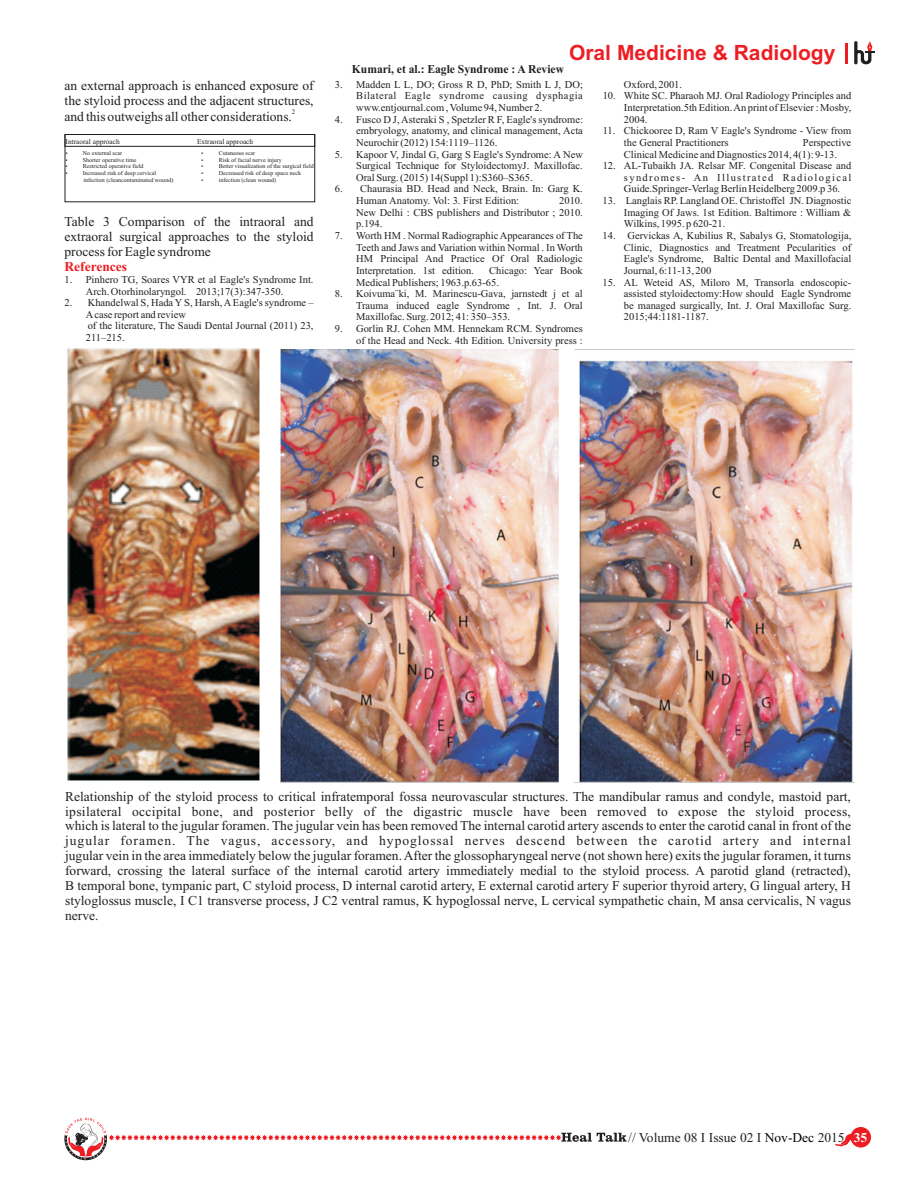
<style>
.page{position:relative;width:915px;height:1191px;background:#fff}
.page>*{position:absolute;margin:0;border:0;box-sizing:border-box;transform-origin:0 0}
.t1{font:700 21px "Arial";color:#ee1d23}
.t2{font:13.5px/15px "Times New Roman";color:#231f20;text-align:justify}
.t3{font:700 13.5px "Times New Roman";color:#ee1d23}
.t4{font:700 12px "Times New Roman";color:#231f20;scale:.96 1}
.t5{font:10.5px "Times New Roman";color:#231f20}
.t6{font:10.5px "Times New Roman";letter-spacing:.05em;color:#231f20}
.t7{font:10.5px "Times New Roman";letter-spacing:.13em;color:#231f20}
.t8{font:7.35px "Times New Roman";color:#231f20}
.t9{font:6.75px "Times New Roman";color:#231f20}
.t10{font:6px/6.6px "Times New Roman";color:#231f20}
.s1{color:#000}
.s2{font-weight:700;color:#fff}
</style>
<div class="page">
<svg style="left:835px;top:1127px;width:35px;height:20px"></svg>
<svg style="left:64px;top:1117px;width:562px;height:43px"></svg>
<img style="left:67px;top:348px;width:193px;height:433px">
<img style="left:280px;top:349px;width:278px;height:433px">
<img style="left:574px;top:349px;width:280px;height:433px">
<div style="left:65px;top:134px;width:250px;height:12px;border:1px solid #231f20"></div>
<svg style="left:854px;top:41px;width:20px;height:24px"></svg>
<hr style="left:845px;top:44px;width:2px;height:20px;background:#ee1d23">
<h1 class="t1" style="left:569px;top:45px;width:268px">Oral Medicine &amp; Radiology</h1>
<p class="t4" style="left:352px;top:65px;width:222px">Kumari, et al.: Eagle Syndrome : A Review</p>
<p class="t2" style="left:65px;top:80px;width:250px">an external approach is enhanced exposure of</p>
<p class="t5" style="left:335px;top:80px;width:249px">3. Madden L L, DO; Gross R D, PhD; Smith L J, DO;</p>
<p class="t5" style="left:623px;top:80px;width:60px">Oxford, 2001.</p>
<p class="t6" style="left:356px;top:92px;width:228px">Bilateral Eagle syndrome causing dysphagia</p>
<p class="t5" style="left:602px;top:92px;width:250px">10. White SC. Pharaoh MJ. Oral Radiology Principles and</p>
<p class="t2" style="left:65px;top:95px;width:250px">the styloid process and the adjacent structures,</p>
<p class="t5" style="left:356px;top:104px;width:188px">www.entjournal.com , Volume 94, Number 2.</p>
<p class="t5" style="left:623px;top:104px;width:229px">Interpretation.5th Edition. An print of Elsevier : Mosby,</p>
<p class="t9" style="left:292px;top:110px;width:5px">2</p>
<p class="t2" style="left:65px;top:110px;width:229px">and this outweighs all other considerations.</p>
<p class="t5" style="left:335px;top:115px;width:249px">4. Fusco D J, Asteraki S , Spetzler R F, Eagle's syndrome:</p>
<p class="t5" style="left:623px;top:115px;width:25px">2004.</p>
<p class="t5" style="left:356px;top:127px;width:228px">embryology, anatomy, and clinical management, Acta</p>
<p class="t5" style="left:602px;top:127px;width:250px">11. Chickooree D, Ram V Eagle's Syndrome - View from</p>
<p class="t5" style="left:356px;top:139px;width:143px">Neurochir (2012) 154:1119–1126.</p>
<p class="t5" style="left:623px;top:139px;width:106px">the General Practitioners</p>
<p class="t5" style="left:802px;top:139px;width:50px">Perspective</p>
<p class="t5" style="left:335px;top:150px;width:249px">5. Kapoor V, Jindal G, Garg S Eagle's Syndrome: A New</p>
<p class="t5" style="left:623px;top:150px;width:214px">Clinical Medicine and Diagnostics 2014, 4(1): 9-13.</p>
<p class="t5" style="left:356px;top:162px;width:228px">Surgical Technique for StyloidectomyJ. Maxillofac.</p>
<p class="t5" style="left:602px;top:162px;width:250px">12. AL-Tubaikh JA. Relsar MF. Congenital Disease and</p>
<p class="t5" style="left:356px;top:173px;width:178px">Oral Surg. (2015) 14(Suppl 1):S360–S365.</p>
<p class="t7" style="left:623px;top:173px;width:229px">syndromes- An Illustrated Radiological</p>
<p class="t5" style="left:335px;top:185px;width:249px">6. Chaurasia BD. Head and Neck, Brain. In: Garg K.</p>
<p class="t5" style="left:623px;top:185px;width:218px">Guide.Springer-Verlag Berlin Heidelberg 2009.p 36.</p>
<p class="t5" style="left:356px;top:197px;width:164px">Human Anatomy. Vol: 3. First Edition:</p>
<p class="t5" style="left:559px;top:197px;width:25px">2010.</p>
<p class="t5" style="left:602px;top:197px;width:250px">13. Langlais RP. Langland OE. Christoffel JN. Diagnostic</p>
<p class="t5" style="left:356px;top:208px;width:228px">New Delhi : CBS publishers and Distributor ; 2010.</p>
<p class="t5" style="left:623px;top:208px;width:229px">Imaging Of Jaws. 1st Edition. Baltimore : William &amp;</p>
<p class="t2" style="left:64px;top:215px;width:250px">Table 3 Comparison of the intraoral and</p>
<p class="t5" style="left:356px;top:220px;width:28px">p.194.</p>
<p class="t5" style="left:623px;top:220px;width:103px">Wilkins, 1995. p 620-21.</p>
<p class="t2" style="left:64px;top:230px;width:250px">extraoral surgical approaches to the styloid</p>
<p class="t5" style="left:335px;top:232px;width:249px">7. Worth HM . Normal Radiographic Appearances of The</p>
<p class="t5" style="left:602px;top:232px;width:250px">14. Gervickas A, Kubilius R, Sabalys G, Stomatologija,</p>
<p class="t5" style="left:356px;top:243px;width:228px">Teeth and Jaws and Variation within Normal . In Worth</p>
<p class="t5" style="left:623px;top:243px;width:229px">Clinic, Diagnostics and Treatment Pecularities of</p>
<p class="t8" style="left:66px;top:139px;width:56px">Intraoral approach</p>
<p class="t8" style="left:197px;top:139px;width:58px">Extraoral approach</p>
<p class="t10" style="left:83px;top:150px;width:92px">No external scar<br>Shorter operative time<br>Restricted operative field<br>Increased risk of deep cervical infection (cleancontaminated wound)</p>
<p class="t10" style="left:218px;top:150px;width:97px">Cutaneous scar<br>Risk of facial nerve injury<br>Better visualization of the surgical field<br>Decreased risk of deep space neck infection (clean wound)</p>
<p class="t2" style="left:64px;top:245px;width:148px">process for Eagle syndrome</p>
<p class="t5" style="left:356px;top:255px;width:228px">HM Principal And Practice Of Oral Radiologic</p>
<p class="t5" style="left:623px;top:255px;width:229px">Eagle's Syndrome, Baltic Dental and Maxillofacial</p>
<p class="t5" style="left:356px;top:266px;width:119px">Interpretation. 1st edition.</p>
<p class="t5" style="left:489px;top:266px;width:95px">Chicago: Year Book</p>
<p class="t5" style="left:623px;top:266px;width:89px">Journal, 6:11-13, 200</p>
<p class="t3" style="left:64px;top:261px;width:64px">References</p>
<p class="t5" style="left:64px;top:276px;width:250px">1. Pinhero TG, Soares VYR et al Eagle's Syndrome Int.</p>
<p class="t5" style="left:356px;top:278px;width:144px">Medical Publishers; 1963.p.63-65.</p>
<p class="t5" style="left:602px;top:278px;width:250px">15. AL Weteid AS, Miloro M, Transorla endoscopic-</p>
<p class="t5" style="left:86px;top:287px;width:199px">Arch. Otorhinolaryngol. 2013;17(3):347-350.</p>
<p class="t5" style="left:335px;top:290px;width:249px">8. Koivuma¨ki, M. Marinescu-Gava, jarnstedt j et al</p>
<p class="t5" style="left:623px;top:290px;width:229px">assisted styloidectomy:How should Eagle Syndrome</p>
<p class="t5" style="left:64px;top:299px;width:250px">2. Khandelwal S, Hada Y S, Harsh, AEagle's syndrome –</p>
<p class="t5" style="left:356px;top:301px;width:228px">Trauma induced eagle Syndrome , Int. J. Oral</p>
<p class="t5" style="left:623px;top:301px;width:229px">be managed surgically, Int. J. Oral Maxillofac Surg.</p>
<p class="t5" style="left:86px;top:310px;width:102px">Acase report and review</p>
<p class="t5" style="left:356px;top:313px;width:155px">Maxillofac. Surg. 2012; 41: 350–353.</p>
<p class="t5" style="left:623px;top:313px;width:86px">2015;44:1181-1187.</p>
<p class="t5" style="left:88px;top:322px;width:227px">of the literature, The Saudi Dental Journal (2011) 23,</p>
<p class="t5" style="left:335px;top:325px;width:249px">9. Gorlin RJ. Cohen MM. Hennekam RCM. Syndromes</p>
<p class="t5" style="left:86px;top:334px;width:40px">211–215.</p>
<p class="t5" style="left:356px;top:336px;width:228px">of the Head and Neck. 4th Edition. University press :</p>
<p class="t2" style="left:65px;top:790px;width:787px">Relationship of the styloid process to critical infratemporal fossa neurovascular structures. The mandibular ramus and condyle, mastoid part, ipsilateral occipital bone, and posterior belly of the digastric muscle have been removed to expose the styloid process, which is lateral to the jugular foramen. The jugular vein has been removed The internal carotid artery ascends to enter the carotid canal in front of the jugular foramen. The vagus, accessory, and hypoglossal nerves descend between the carotid artery and internal jugular vein in the area immediately below the jugular foramen. After the glossopharyngeal nerve (not shown here) exits the jugular foramen, it turns forward, crossing the lateral surface of the internal carotid artery immediately medial to the styloid process. A parotid gland (retracted), B temporal bone, tympanic part, C styloid process, D internal carotid artery, E external carotid artery F superior thyroid artery, G lingual artery, H styloglossus muscle, I C1 transverse process, J C2 ventral ramus, K hypoglossal nerve, L cervical sympathetic chain, M ansa cervicalis, N vagus nerve.</p>
<p class="t2" style="left:628px;top:1131px;width:240px">// Volume 08 I Issue 02 I <span class="s1">Nov-Dec</span> 2015 <span class="s2">35</span></p>
</div>
